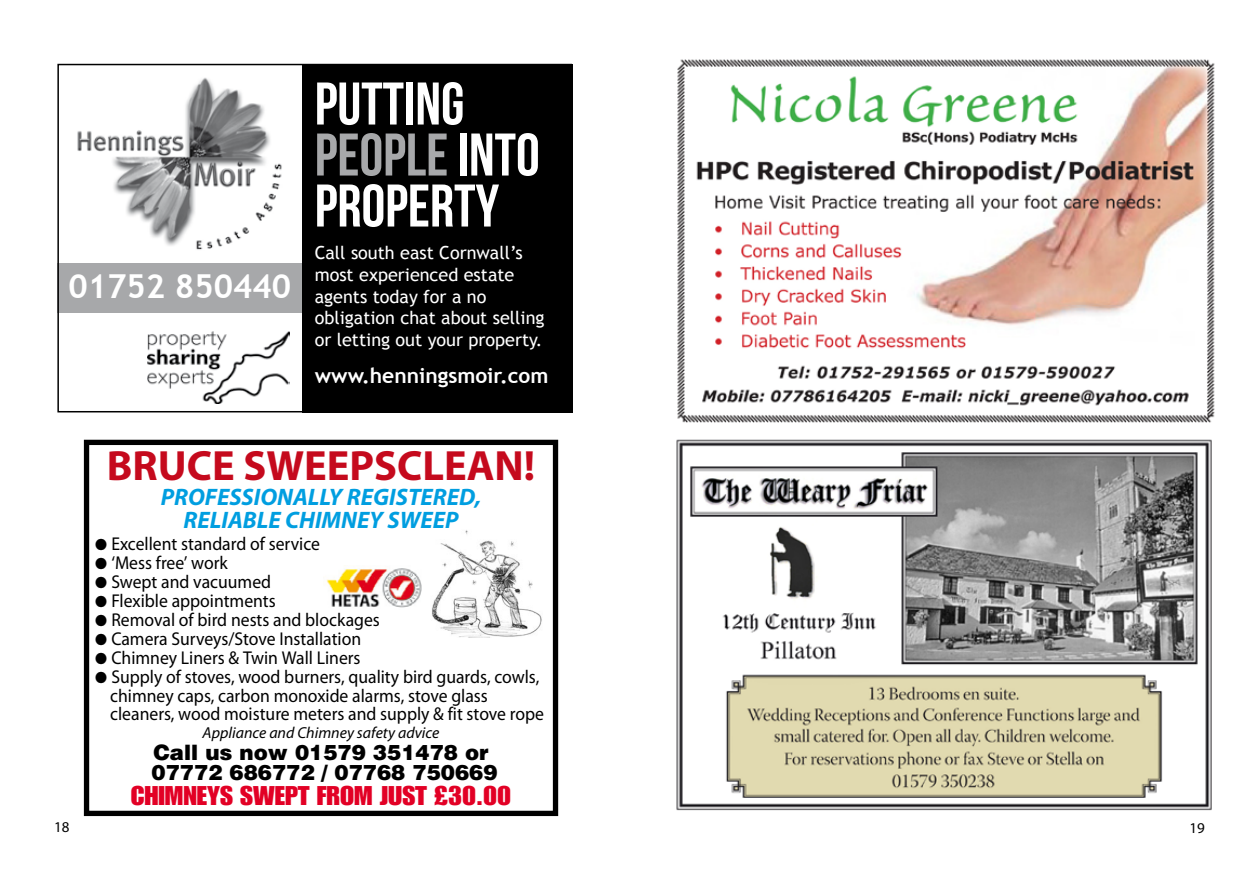
<style>
.page{position:relative;width:1259px;height:893px;background:#fff}
.page>*{position:absolute;margin:0;border:0;box-sizing:border-box;transform-origin:0 0}
.t1{font:60px/51px "Bebas Neue";color:#fff}
.t2{font:700 42.45px "Myriad Pro";color:#c50a1d}
.t3{font:700 33px "Trebuchet MS";color:#fff}
.t4{font:26.55px "Impact";color:#e20025;scale:1.1 1}
.t5{font:italic 700 23.85px/22.5px "Myriad Pro";color:#009ee0;text-align:center}
.t6{font:900 21.3px/20px "Helvetica";color:#000}
.t7{font:700 21px "Trebuchet MS";color:#fff}
.t8{font:18.6px/18.6px "Myriad Pro";color:#000;scale:.95 1}
.t9{font:18px/21.6px "Trebuchet MS";color:#fff}
.t10{font:italic 15.9px "Myriad Pro";color:#000}
.t11{font:15px "Myriad Pro";color:#000}
.s1{color:#a7a8aa}
</style>
<div class="page">
<div style="left:57px;top:263px;width:245px;height:49px;background:#a7a8aa"></div>
<div style="left:302px;top:64px;width:270px;height:348px;background:#000"></div>
<div style="left:57px;top:64px;width:515px;height:348px;border:2px solid #000"></div>
<img style="left:77px;top:77px;width:205px;height:173px">
<img style="left:148px;top:331px;width:141px;height:72px">
<img style="left:432px;top:530px;width:110px;height:107px">
<div style="left:84px;top:440px;width:474px;height:376px;border:5px solid #000"></div>
<img style="left:326px;top:568px;width:96px;height:40px">
<img style="left:676px;top:439px;width:536px;height:372px">
<img style="left:677px;top:59px;width:538px;height:364px">
<h3 class="t3" style="left:68px;top:265px;width:224px">01752 850440</h3>
<h1 class="t1" style="left:315px;top:78px;width:226px">PUTTING<br><span class="s1">PEOPLE</span> INTO<br>PROPERTY</h1>
<p class="t9" style="left:315px;top:242px;width:231px">Call south east Cornwall’s most experienced estate agents today for a no obligation chat about selling or letting out your property.</p>
<p class="t7" style="left:315px;top:362px;width:235px">www.henningsmoir.com</p>
<h2 class="t2" style="left:107px;top:441px;width:430px">BRUCE SWEEPSCLEAN!</h2>
<p class="t5" style="left:161px;top:487px;width:322px">PROFESSIONALLY REGISTERED,<br>RELIABLE CHIMNEY SWEEP</p>
<p class="t8" style="left:95px;top:535px;width:238px">● Excellent standard of service</p>
<p class="t8" style="left:95px;top:554px;width:141px">● ‘Mess free’ work</p>
<p class="t8" style="left:95px;top:573px;width:187px">● Swept and vacuumed</p>
<p class="t8" style="left:95px;top:592px;width:192px">● Flexible appointments</p>
<p class="t8" style="left:95px;top:611px;width:301px">● Removal of bird nests and blockages</p>
<p class="t8" style="left:95px;top:630px;width:281px">● Camera Surveys/Stove Installation</p>
<p class="t8" style="left:95px;top:649px;width:281px">● Chimney Liners &amp; Twin Wall Liners</p>
<p class="t8" style="left:110px;top:668px;width:458px;text-indent:-15px">● Supply of stoves, wood burners, quality bird guards, cowls, chimney caps, carbon monoxide alarms, stove glass cleaners, wood moisture meters and supply &amp; fit stove rope</p>
<p class="t10" style="left:203px;top:724px;width:238px">Appliance and Chimney safety advice</p>
<p class="t6" style="left:152px;top:741px;width:347px">Call us now 01579 351478 or<br>07772 686772 / 07768 750669</p>
<h3 class="t4" style="left:131px;top:780px;width:347px">CHIMNEYS SWEPT FROM JUST £30.00</h3>
<p class="t11" style="left:54px;top:819px;width:17px">18</p>
<p class="t11" style="left:1189px;top:820px;width:17px">19</p>
</div>
